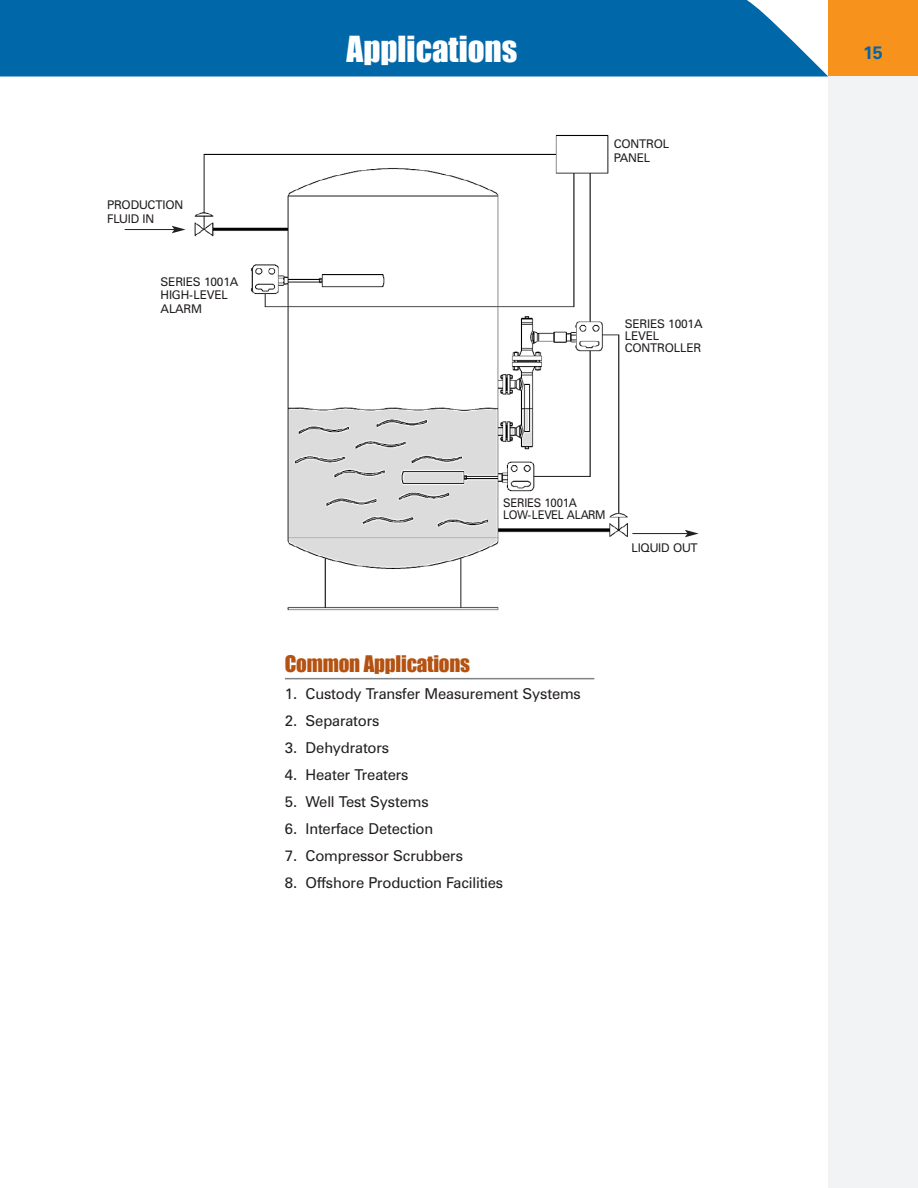
<style>
.page{position:relative;width:918px;height:1188px;background:#fff}
.page>*{position:absolute;margin:0;border:0;box-sizing:border-box;transform-origin:0 0}
.t1{font:33px "Impact";color:#fff}
.t2{font:21px "Impact";letter-spacing:-.01em;color:#b45212}
.t3{font:700 18px "Zurich BT";color:#0068a9}
.t4{font:15px "Zurich BT";letter-spacing:-.01em;color:#231f20}
.t5{font:12px/13.5px "Zurich BT";letter-spacing:-.015em;color:#231f20}
.t6{font:12px/12px "Zurich BT";letter-spacing:-.015em;color:#231f20;scale:.95 1}
</style>
<div class="page">
<div style="left:828px;top:76px;width:90px;height:1112px;background:#f2f3f4"></div>
<div style="left:828px;top:0;width:90px;height:76px;background:#f7931d"></div>
<div style="left:0;top:0;width:828px;height:76px;background:#0068a9"></div>
<img style="left:194px;top:134px;width:434px;height:477px">
<hr style="left:285px;top:678px;width:309px;height:1px;background:#808285">
<div style="left:147px;top:257px;width:95px;height:78px;background:#fff"></div>
<div style="left:620px;top:319px;width:87px;height:51px;background:#fff"></div>
<hr style="left:125px;top:229px;width:49px;height:1px;background:#231f20">
<svg style="left:172px;top:226px;width:14px;height:7px"></svg>
<hr style="left:632px;top:533px;width:55px;height:1px;background:#231f20">
<svg style="left:685px;top:530px;width:14px;height:7px"></svg>
<div style="left:507px;top:493px;width:83px;height:32px;background:#fff"></div>
<p class="t5" style="left:107px;top:199px;width:78px">PRODUCTION<br>FLUID IN</p>
<p class="t5" style="left:161px;top:276px;width:79px">SERIES 1001A<br>HIGH-LEVEL<br>ALARM</p>
<h1 class="t1" style="left:347px;top:29px;width:172px">Applications</h1>
<p class="t3" style="left:863px;top:46px;width:21px">15</p>
<p class="t5" style="left:614px;top:138px;width:57px">CONTROL<br>PANEL</p>
<p class="t5" style="left:625px;top:319px;width:79px;line-height:12px">SERIES 1001A<br>LEVEL<br>CONTROLLER</p>
<p class="t6" style="left:503px;top:497px;width:109px">SERIES 1001A<br>LOW-LEVEL ALARM</p>
<p class="t5" style="left:631px;top:542px;width:68px">LIQUID OUT</p>
<h2 class="t2" style="left:285px;top:651px;width:187px">Common Applications</h2>
<p class="t4" style="left:285px;top:688px;width:298px">1. Custody Transfer Measurement Systems</p>
<p class="t4" style="left:285px;top:715px;width:96px">2. Separators</p>
<p class="t4" style="left:285px;top:742px;width:106px">3. Dehydrators</p>
<p class="t4" style="left:285px;top:769px;width:125px">4. Heater Treaters</p>
<p class="t4" style="left:285px;top:796px;width:145px">5. Well Test Systems</p>
<p class="t4" style="left:285px;top:823px;width:150px">6. Interface Detection</p>
<p class="t4" style="left:285px;top:850px;width:180px">7. Compressor Scrubbers</p>
<p class="t4" style="left:285px;top:877px;width:220px">8. Offshore Production Facilities</p>
</div>
